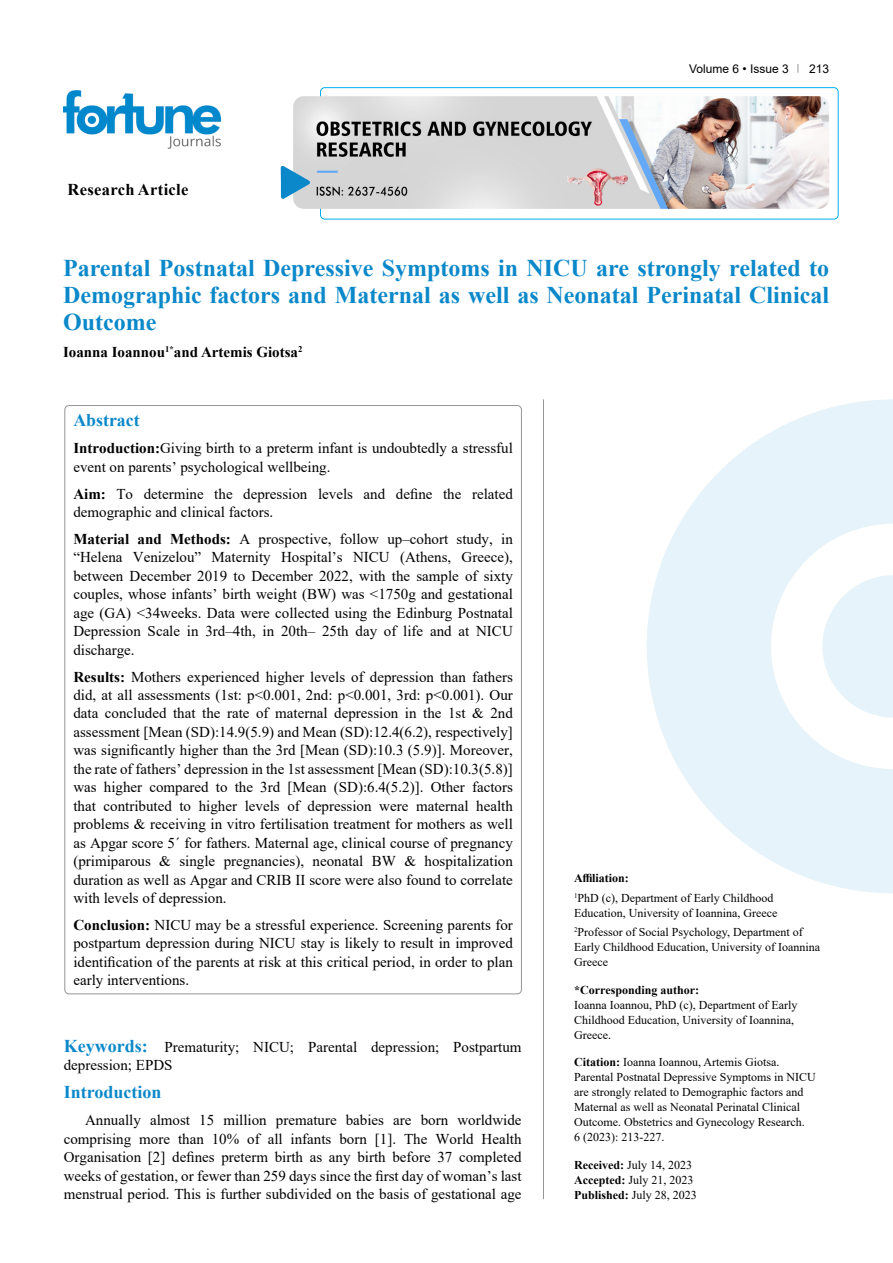
<style>
.page{position:relative;width:893px;height:1263px;background:#fff}
.page>*{position:absolute;margin:0;border:0;box-sizing:border-box;transform-origin:0 0}
.t1{font:700 24px/27px "Times New Roman";color:#0a88ca;text-align:justify}
.t2{font:700 18px "Times New Roman";color:#0a88ca}
.t3{font:700 17.85px "Times New Roman";color:#0a88ca}
.t4{font:700 16.5px "Times New Roman";letter-spacing:.02em;color:#000}
.t5{font:15px/18.5px "Times New Roman";color:#000;text-align:justify}
.t6{font:700 15px "Times New Roman";color:#000}
.t7{font:12px/15px "Times New Roman";color:#000}
.t8{font:700 12px "Times New Roman";color:#000}
.t9{font:12px "Arial";color:#000}
.s1{font-weight:700}
.s2{font-weight:700;font-size:18px;color:#0a88ca}
</style>
<div class="page">
<div style="left:320px;top:87px;width:518px;height:132px;border:1px solid #00aeef;border-radius:4px"></div>
<img style="left:64px;top:90px;width:157px;height:59px">
<img style="left:293px;top:96px;width:536px;height:113px">
<svg style="left:281px;top:166px;width:29px;height:33px"></svg>
<hr style="left:543px;top:399px;width:1px;height:800px;background:#939598">
<svg style="left:647px;top:399px;width:246px;height:494px;fill:#e6f3fa"></svg>
<svg style="left:822px;top:575px;width:71px;height:143px"></svg>
<p class="t4" style="left:68px;top:177px;width:122px">Research Article</p>
<p class="t9" style="left:689px;top:60px;width:101px">Volume 6 • Issue 3</p>
<p class="t9" style="left:809px;top:60px;width:22px">213</p>
<h1 class="t1" style="left:63px;top:254px;width:768px">Parental Postnatal Depressive Symptoms in NICU are strongly related to Demographic factors and Maternal as well as Neonatal Perinatal Clinical Outcome</h1>
<p class="t6" style="left:63px;top:341px;width:241px">Ioanna Ioannou<sup>1*</sup>and Artemis Giotsa<sup>2</sup></p>
<p class="t3" style="left:73px;top:407px;width:68px">Abstract</p>
<p class="t5" style="left:73px;top:438px;width:441px"><span class="s1">Introduction:</span>Giving birth to a preterm infant is undoubtedly a stressful event on parents’ psychological wellbeing.</p>
<p class="t5" style="left:73px;top:484px;width:441px"><span class="s1">Aim:</span> To determine the depression levels and define the related demographic and clinical factors.</p>
<p class="t5" style="left:73px;top:529px;width:441px"><span class="s1">Material and Methods:</span> A prospective, follow up–cohort study, in “Helena Venizelou” Maternity Hospital’s NICU (Athens, Greece), between December 2019 to December 2022, with the sample of sixty couples, whose infants’ birth weight (BW) was &lt;1750g and gestational age (GA) &lt;34weeks. Data were collected using the Edinburg Postnatal Depression Scale in 3rd–4th, in 20th– 25th day of life and at NICU discharge.</p>
<p class="t5" style="left:73px;top:667px;width:441px"><span class="s1">Results:</span> Mothers experienced higher levels of depression than fathers did, at all assessments (1st: p&lt;0.001, 2nd: p&lt;0.001, 3rd: p&lt;0.001). Our data concluded that the rate of maternal depression in the 1st &amp; 2nd assessment [Mean (SD):14.9(5.9) and Mean (SD):12.4(6.2), respectively] was significantly higher than the 3rd [Mean (SD):10.3 (5.9)]. Moreover, the rate of fathers’ depression in the 1st assessment [Mean (SD):10.3(5.8)] was higher compared to the 3rd [Mean (SD):6.4(5.2)]. Other factors that contributed to higher levels of depression were maternal health problems &amp; receiving in vitro fertilisation treatment for mothers as well as Apgar score 5΄ for fathers. Maternal age, clinical course of pregnancy (primiparous &amp; single pregnancies), neonatal BW &amp; hospitalization duration as well as Apgar and CRIB II score were also found to correlate with levels of depression.</p>
<p class="t5" style="left:73px;top:915px;width:441px"><span class="s1">Conclusion:</span> NICU may be a stressful experience. Screening parents for postpartum depression during NICU stay is likely to result in improved identification of the parents at risk at this critical period, in order to plan early interventions.</p>
<p class="t5" style="left:64px;top:1037px;width:459px"><span class="s2">Keywords:</span> Prematurity; NICU; Parental depression; Postpartum depression; EPDS</p>
<p class="t2" style="left:64px;top:1079px;width:99px">Introduction</p>
<p class="t5" style="left:64px;top:1111px;width:459px;text-indent:21px">Annually almost 15 million premature babies are born worldwide comprising more than 10% of all infants born [1]. The World Health Organisation [2] defines preterm birth as any birth before 37 completed weeks of gestation, or fewer than 259 days since the first day of woman’s last menstrual period. This is further subdivided on the basis of gestational age</p>
<p class="t7" style="left:574px;top:868px;width:201px;line-height:19.2px"><span class="s1">Affiliation:<br></span><sup>1</sup>PhD (c), Department of Early Childhood</p>
<p class="t7" style="left:574px;top:903px;width:230px;line-height:19.2px">Education, University of Ioannina, Greece<br><sup>2</sup>Professor of Social Psychology, Department of</p>
<p class="t7" style="left:574px;top:939px;width:247px">Early Childhood Education, University of Ioannina<br>Greece</p>
<p class="t8" style="left:574px;top:981px;width:127px">*Corresponding author:</p>
<p class="t7" style="left:574px;top:997px;width:225px">Ioanna Ioannou, PhD (c), Department of Early<br>Childhood Education, University of Ioannina,<br>Greece.</p>
<p class="t7" style="left:574px;top:1054px;width:243px"><span class="s1">Citation:</span> Ioanna Ioannou, Artemis Giotsa.<br>Parental Postnatal Depressive Symptoms in NICU are strongly related to Demographic factors and Maternal as well as Neonatal Perinatal Clinical Outcome. Obstetrics and Gynecology Research.<br>6 (2023): 213-227.</p>
<p class="t7" style="left:574px;top:1157px;width:124px"><span class="s1">Received:</span> July 14, 2023<br><span class="s1">Accepted:</span> July 21, 2023<br><span class="s1">Published:</span> July 28, 2023</p>
</div>
